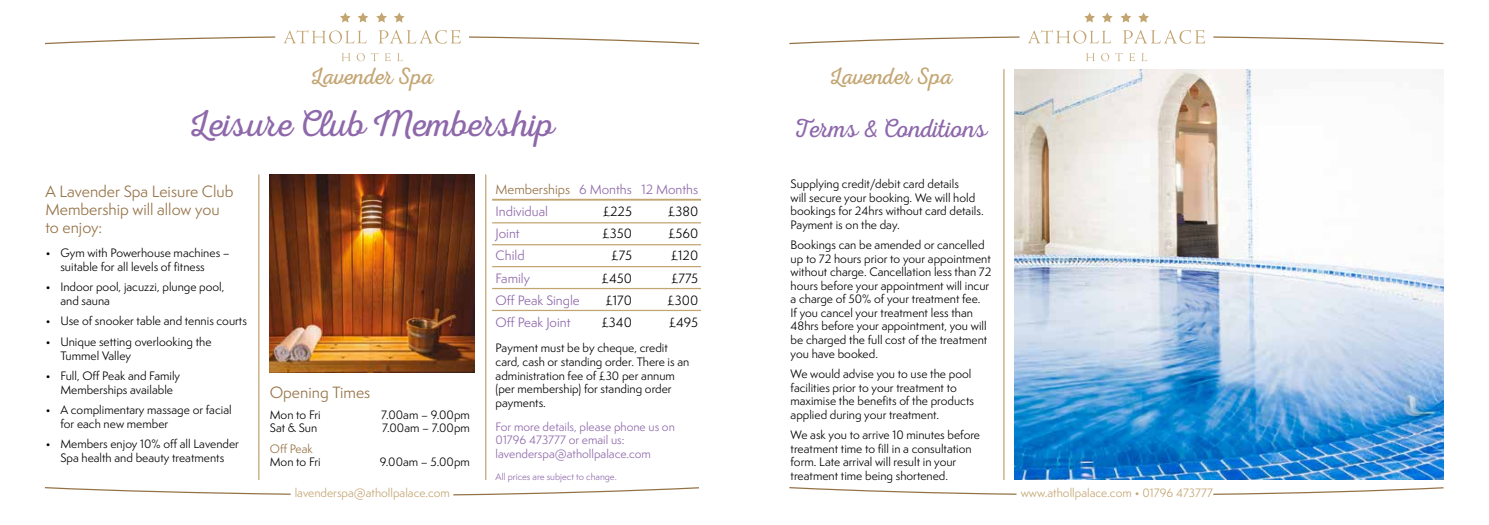
<style>
.page{position:relative;width:1489px;height:525px;background:#fff}
.page>*{position:absolute;margin:0;border:0;box-sizing:border-box;transform-origin:0 0}
.t1{font:37.5px "Nexa Rust Script L 00";color:#8e68aa}
.t2{font:26.25px "Nexa Rust Script L 00";letter-spacing:-.005em;color:#8e68aa}
.t3{font:23.75px "Nexa Rust Script L 00";color:#c3a572}
.t4{font:15px/18px "Semplicita Pro";color:#957246}
.t5{font:12.5px/22.1px "Semplicita Pro";color:#8e68aa}
.t6{font:12.5px "Semplicita Pro";color:#000}
.t7{font:11.25px/13.5px "Semplicita Pro";color:#000}
.t8{font:11.25px/13.5px "Semplicita Pro";color:#8e68aa}
.t9{font:11.25px "Semplicita Pro";color:#c3a572}
.t10{font:11.25px "Semplicita Pro";color:#957246}
.t11{font:8.75px "Semplicita Pro";color:#8e68aa}
.s1{color:#957246}
</style>
<div class="page">
<svg style="left:469px;top:36px;width:231px;height:9px"></svg>
<svg style="left:284px;top:30px;width:83px;height:14px"></svg>
<svg style="left:378px;top:30px;width:83px;height:14px"></svg>
<svg style="left:342px;top:53px;width:8px;height:8px"></svg>
<svg style="left:357px;top:53px;width:21px;height:8px"></svg>
<svg style="left:385px;top:53px;width:6px;height:8px"></svg>
<svg style="left:397px;top:53px;width:6px;height:8px"></svg>
<svg style="left:340px;top:12px;width:10px;height:11px"></svg>
<svg style="left:357px;top:12px;width:11px;height:11px"></svg>
<svg style="left:376px;top:12px;width:11px;height:11px"></svg>
<svg style="left:394px;top:12px;width:10px;height:11px"></svg>
<svg style="left:45px;top:36px;width:231px;height:9px"></svg>
<svg style="left:44px;top:487px;width:247px;height:8px"></svg>
<svg style="left:453px;top:487px;width:246px;height:9px"></svg>
<svg style="left:789px;top:487px;width:228px;height:8px"></svg>
<svg style="left:1213px;top:487px;width:231px;height:8px"></svg>
<svg style="left:1213px;top:36px;width:231px;height:9px"></svg>
<svg style="left:1028px;top:30px;width:82px;height:14px"></svg>
<svg style="left:1123px;top:30px;width:82px;height:14px"></svg>
<svg style="left:1086px;top:53px;width:8px;height:8px"></svg>
<svg style="left:1101px;top:53px;width:21px;height:8px"></svg>
<svg style="left:1129px;top:53px;width:6px;height:8px"></svg>
<svg style="left:1141px;top:53px;width:6px;height:8px"></svg>
<svg style="left:1084px;top:12px;width:10px;height:11px"></svg>
<svg style="left:1102px;top:12px;width:10px;height:11px"></svg>
<svg style="left:1120px;top:12px;width:11px;height:11px"></svg>
<svg style="left:1138px;top:12px;width:10px;height:11px"></svg>
<svg style="left:789px;top:36px;width:231px;height:9px"></svg>
<hr style="left:258px;top:174px;width:1px;height:305px;background:#c3a572">
<hr style="left:485px;top:174px;width:1px;height:305px;background:#c3a572">
<hr style="left:1003px;top:69px;width:1px;height:410px;background:#c3a572">
<hr style="left:492px;top:199px;width:209px;height:1px;background:#c3a572">
<hr style="left:492px;top:222px;width:209px;height:1px;background:#c3a572">
<hr style="left:492px;top:244px;width:209px;height:1px;background:#c3a572">
<hr style="left:492px;top:266px;width:209px;height:1px;background:#c3a572">
<hr style="left:492px;top:288px;width:209px;height:1px;background:#c3a572">
<hr style="left:492px;top:309px;width:209px;height:2px;background:#c3a572">
<img style="left:270px;top:174px;width:205px;height:198px">
<img style="left:1014px;top:69px;width:429px;height:410px">
<h3 class="t3" style="left:311px;top:63px;width:124px">Lavender Spa</h3>
<h3 class="t3" style="left:829px;top:63px;width:124px">Lavender Spa</h3>
<h2 class="t2" style="left:795px;top:114px;width:193px">Terms &amp; Conditions</h2>
<h1 class="t1" style="left:189px;top:103px;width:366px">Leisure Club Membership</h1>
<h3 class="t4" style="left:45px;top:182px;width:189px">A Lavender Spa Leisure Club<br>Membership will allow you to enjoy:</h3>
<p class="t7" style="left:60px;top:246px;width:171px;text-indent:-15px">• Gym with Powerhouse machines – suitable for all levels of fitness</p>
<p class="t7" style="left:60px;top:280px;width:166px;text-indent:-15px">• Indoor pool, jacuzzi, plunge pool, and sauna</p>
<p class="t7" style="left:45px;top:314px;width:203px">• Use of snooker table and tennis courts</p>
<p class="t7" style="left:60px;top:335px;width:153px;text-indent:-15px">• Unique setting overlooking the<br>Tummel Valley</p>
<p class="t7" style="left:60px;top:369px;width:121px;text-indent:-15px">• Full, Off Peak and Family<br>Memberships available</p>
<p class="t7" style="left:60px;top:403px;width:173px;text-indent:-15px">• A complimentary massage or facial for each new member</p>
<p class="t7" style="left:45px;top:437px;width:195px;text-align:center">• Members enjoy 10% off all Lavender<br>Spa health and beauty treatments</p>
<h3 class="t4" style="left:270px;top:383px;width:102px">Opening Times</h3>
<p class="t7" style="left:270px;top:407px;width:52px">Mon to Fri</p>
<p class="t7" style="left:381px;top:407px;width:90px">7.00am – 9.00pm</p>
<p class="t7" style="left:270px;top:420px;width:49px">Sat &amp; Sun</p>
<p class="t7" style="left:382px;top:420px;width:89px">7.00am – 7.00pm</p>
<p class="t10" style="left:270px;top:440px;width:44px">Off Peak</p>
<p class="t7" style="left:270px;top:455px;width:52px">Mon to Fri</p>
<p class="t7" style="left:380px;top:455px;width:92px">9.00am – 5.00pm</p>
<p class="t5" style="left:495px;top:178px;width:204px"><span class="s1">Memberships</span> 6 Months 12 Months<br>Individual</p>
<p class="t6" style="left:602px;top:203px;width:31px">£225</p>
<p class="t6" style="left:668px;top:203px;width:32px">£380</p>
<p class="t5" style="left:495px;top:222px;width:26px">Joint</p>
<p class="t6" style="left:602px;top:225px;width:31px">£350</p>
<p class="t6" style="left:668px;top:225px;width:32px">£560</p>
<p class="t5" style="left:495px;top:244px;width:31px">Child</p>
<p class="t6" style="left:611px;top:247px;width:22px">£75</p>
<p class="t6" style="left:671px;top:247px;width:29px">£120</p>
<p class="t5" style="left:495px;top:266px;width:36px">Family</p>
<p class="t6" style="left:601px;top:269px;width:32px">£450</p>
<p class="t6" style="left:671px;top:269px;width:29px">£775</p>
<p class="t5" style="left:495px;top:288px;width:86px">Off Peak Single</p>
<p class="t6" style="left:605px;top:291px;width:28px">£170</p>
<p class="t6" style="left:667px;top:291px;width:32px">£300</p>
<p class="t5" style="left:495px;top:311px;width:76px">Off Peak Joint</p>
<p class="t6" style="left:601px;top:313px;width:32px">£340</p>
<p class="t6" style="left:668px;top:313px;width:31px">£495</p>
<p class="t7" style="left:495px;top:341px;width:195px">Payment must be by cheque, credit card, cash or standing order. There is an administration fee of £30 per annum (per membership) for standing order payments.</p>
<p class="t8" style="left:495px;top:419px;width:181px">For more details, please phone us on<br>01796 473777 or email us: lavenderspa@athollpalace.com</p>
<p class="t11" style="left:495px;top:470px;width:123px">All prices are subject to change.</p>
<p class="t7" style="left:790px;top:177px;width:195px">Supplying credit/debit card details<br>will secure your booking. We will hold bookings for 24hrs without card details.<br>Payment is on the day.</p>
<p class="t7" style="left:790px;top:238px;width:202px">Bookings can be amended or cancelled up to 72 hours prior to your appointment without charge. Cancellation less than 72 hours before your appointment will incur a charge of 50% of your treatment fee.<br>If you cancel your treatment less than 48hrs before your appointment, you will be charged the full cost of the treatment you have booked.</p>
<p class="t7" style="left:790px;top:367px;width:185px">We would advise you to use the pool facilities prior to your treatment to maximise the benefits of the products applied during your treatment.</p>
<p class="t7" style="left:790px;top:428px;width:191px">We ask you to arrive 10 minutes before treatment time to fill in a consultation form. Late arrival will result in your treatment time being shortened.</p>
<p class="t9" style="left:295px;top:484px;width:157px">lavenderspa@athollpalace.com</p>
<p class="t9" style="left:1020px;top:484px;width:194px">www.athollpalace.com • 01796 473777</p>
</div>
